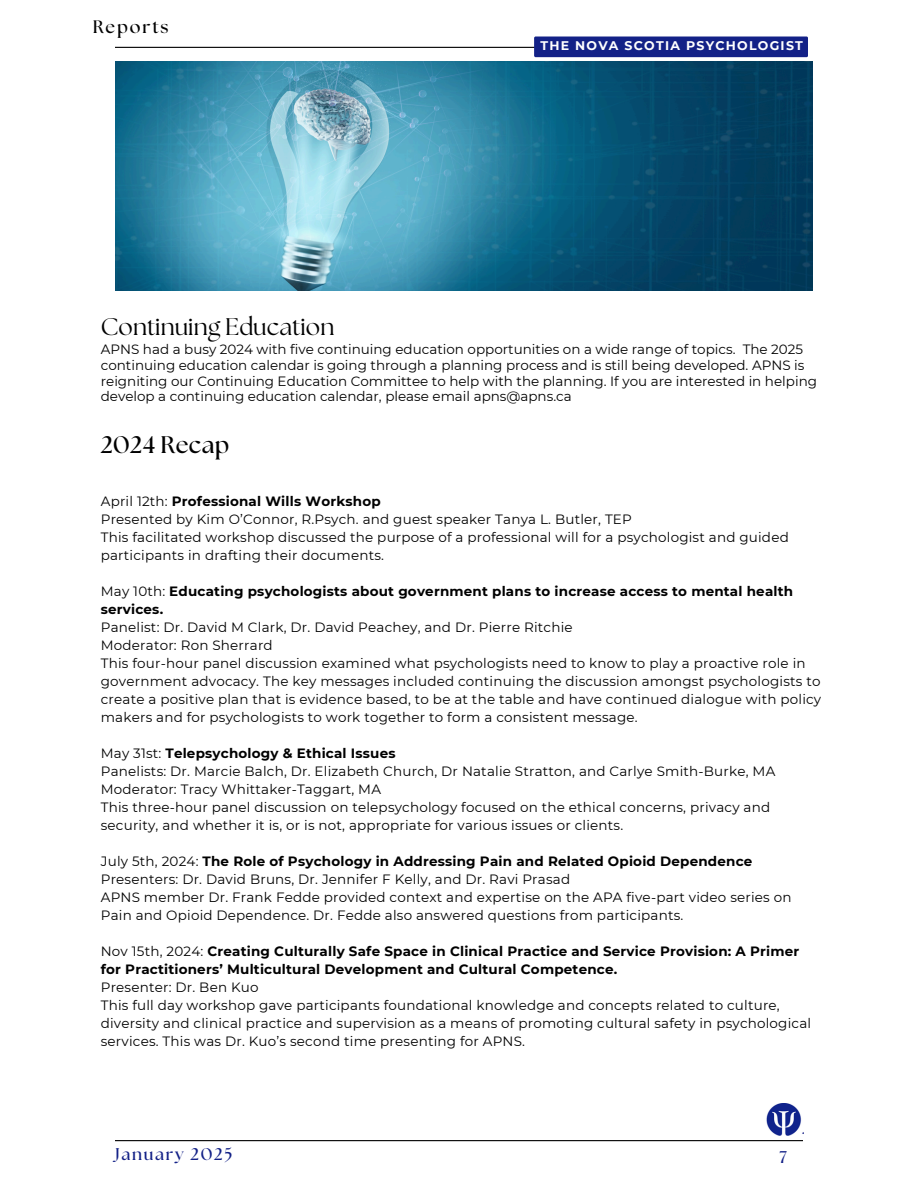
<style>
.page{position:relative;width:918px;height:1188px;background:#fff}
.page>*{position:absolute;margin:0;border:0;box-sizing:border-box;transform-origin:0 0}
.t1{font:24px "The Seasons";color:#000}
.t2{font:700 24px "The Seasons";letter-spacing:.015em;color:#000}
.t3{font:700 18px "The Seasons";letter-spacing:.1em;color:#000}
.t4{font:700 16.95px "The Seasons";letter-spacing:.1em;color:#132187}
.t5{font:13.5px/18px "Montserrat";letter-spacing:.015em;color:#000}
.t6{font:700 13.5px/18px "Montserrat";letter-spacing:.015em;color:#000}
.t7{font:700 12.45px "Montserrat";letter-spacing:.1em;color:#fff}
.s1{font-weight:400}
</style>
<div class="page">
<img style="left:115px;top:61px;width:697px;height:230px">
<hr style="left:115px;top:47px;width:688px;height:1px;background:#000">
<hr style="left:115px;top:1140px;width:688px;height:1px;background:#000">
<div style="left:534px;top:37px;width:274px;height:20px;background:#132187"></div>
<img style="left:766px;top:1104px;width:37px;height:31px">
<p class="t3" style="left:93px;top:19px;width:77px">Reports</p>
<p class="t7" style="left:540px;top:38px;width:264px">THE NOVA SCOTIA PSYCHOLOGIST</p>
<h1 class="t1" style="left:101px;top:316px;width:235px">Continuing Education</h1>
<p class="t5" style="left:101px;top:341px;width:718px;line-height:15.8px">APNS had a busy 2024 with five continuing education opportunities on a wide range of topics. The 2025 continuing education calendar is going through a planning process and is still being developed. APNS is reigniting our Continuing Education Committee to help with the planning. If you are interested in helping develop a continuing education calendar, please email apns@apns.ca</p>
<p class="t2" style="left:101px;top:434px;width:130px">2024 Recap</p>
<p class="t6" style="left:101px;top:492px;width:281px"><span class="s1">April 12th:</span> Professional Wills Workshop</p>
<p class="t5" style="left:101px;top:510px;width:533px">Presented by Kim O’Connor, R.Psych. and guest speaker Tanya L. Butler, TEP</p>
<p class="t5" style="left:101px;top:528px;width:690px">This facilitated workshop discussed the purpose of a professional will for a psychologist and guided participants in drafting their documents.</p>
<p class="t6" style="left:101px;top:582px;width:694px"><span class="s1">May 10th:</span> Educating psychologists about government plans to increase access to mental health services.</p>
<p class="t5" style="left:101px;top:618px;width:473px">Panelist: Dr. David M Clark, Dr. David Peachey, and Dr. Pierre Ritchie</p>
<p class="t5" style="left:101px;top:636px;width:173px">Moderator: Ron Sherrard</p>
<p class="t5" style="left:101px;top:654px;width:722px">This four-hour panel discussion examined what psychologists need to know to play a proactive role in government advocacy. The key messages included continuing the discussion amongst psychologists to create a positive plan that is evidence based, to be at the table and have continued dialogue with policy makers and for psychologists to work together to form a consistent message.</p>
<p class="t6" style="left:101px;top:744px;width:296px"><span class="s1">May 31st:</span> Telepsychology &amp; Ethical Issues</p>
<p class="t5" style="left:101px;top:762px;width:676px">Panelists: Dr. Marcie Balch, Dr. Elizabeth Church, Dr Natalie Stratton, and Carlye Smith-Burke, MA</p>
<p class="t5" style="left:101px;top:780px;width:282px">Moderator: Tracy Whittaker-Taggart, MA</p>
<p class="t5" style="left:101px;top:798px;width:671px">This three-hour panel discussion on telepsychology focused on the ethical concerns, privacy and security, and whether it is, or is not, appropriate for various issues or clients.</p>
<p class="t6" style="left:101px;top:852px;width:653px"><span class="s1">July 5th, 2024:</span> The Role of Psychology in Addressing Pain and Related Opioid Dependence</p>
<p class="t5" style="left:101px;top:870px;width:471px">Presenters: Dr. David Bruns, Dr. Jennifer F Kelly, and Dr. Ravi Prasad</p>
<p class="t5" style="left:101px;top:888px;width:692px">APNS member Dr. Frank Fedde provided context and expertise on the APA five-part video series on<br>Pain and Opioid Dependence. Dr. Fedde also answered questions from participants.</p>
<p class="t6" style="left:101px;top:942px;width:700px"><span class="s1">Nov 15th, 2024:</span> Creating Culturally Safe Space in Clinical Practice and Service Provision: A Primer for Practitioners’ Multicultural Development and Cultural Competence.</p>
<p class="t5" style="left:101px;top:978px;width:159px">Presenter: Dr. Ben Kuo</p>
<p class="t5" style="left:101px;top:996px;width:712px">This full day workshop gave participants foundational knowledge and concepts related to culture, diversity and clinical practice and supervision as a means of promoting cultural safety in psychological services. This was Dr. Kuo’s second time presenting for APNS.</p>
<p class="t4" style="left:115px;top:1146px;width:119px">January 2025</p>
<p class="t4" style="left:780px;top:1149px;width:8px">7</p>
</div>
